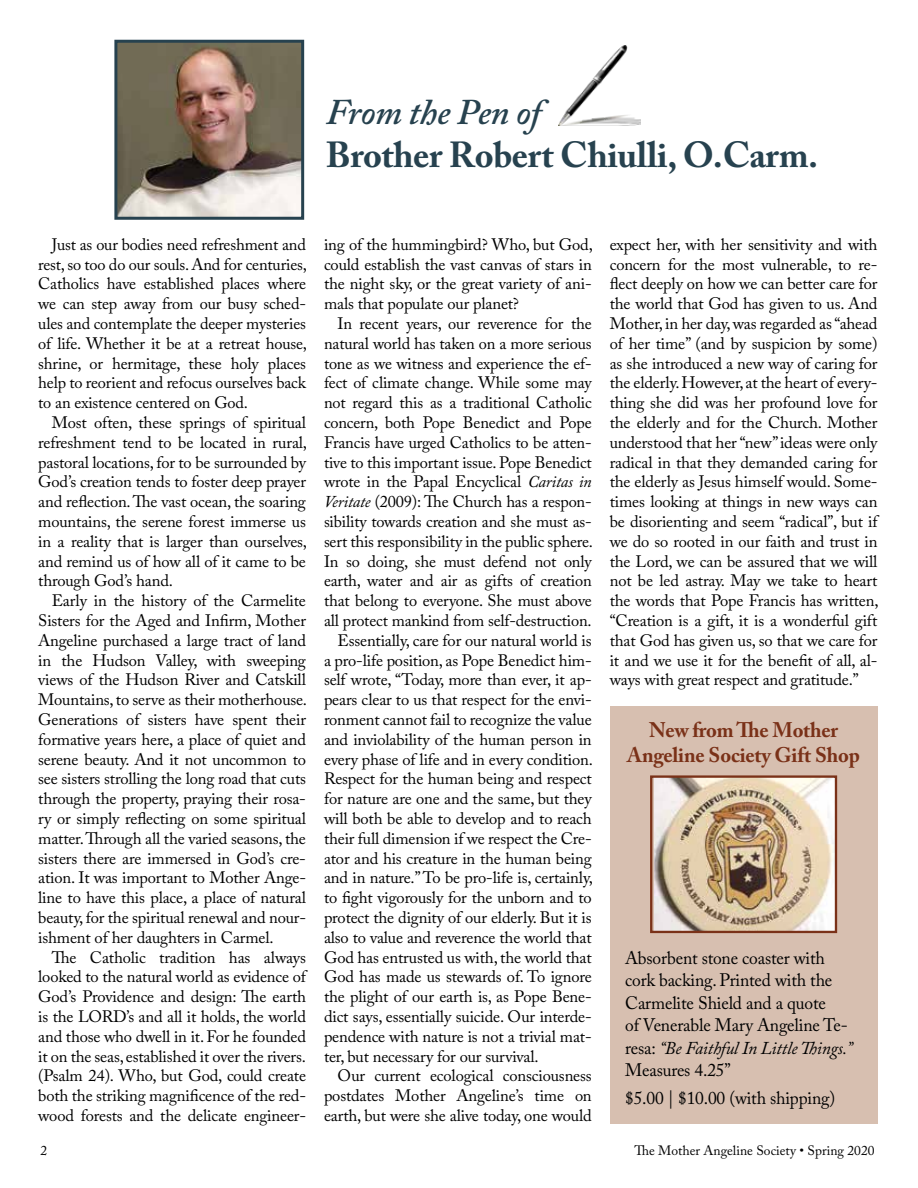
<style>
.page{position:relative;width:918px;height:1188px;background:#fff}
.page>*{position:absolute;margin:0;border:0;box-sizing:border-box;transform-origin:0 0}
.t1{font:700 36px "Adobe Caslon Pro";letter-spacing:-.01em;color:#27424f}
.t2{font:italic 600 36px "Adobe Caslon Pro";letter-spacing:-.01em;color:#27424f}
.t3{font:700 21px/25.2px "Adobe Caslon Pro";letter-spacing:-.01em;color:#7a3118;text-align:center}
.t4{font:18px/22.5px "Adobe Caslon Pro";letter-spacing:-.01em;color:#000}
.t5{font:16.5px/19.8px "Adobe Caslon Pro";letter-spacing:-.01em;color:#000;text-align:justify}
.t6{font:13.5px "Adobe Caslon Pro";color:#000}
.s1{font-style:italic}
</style>
<div class="page">
<img style="left:118px;top:44px;width:182px;height:172px">
<div style="left:114px;top:40px;width:190px;height:180px;border:3px solid #27424f"></div>
<img style="left:558px;top:45px;width:82px;height:80px">
<div style="left:610px;top:706px;width:268px;height:418px;background:#d7bfb0"></div>
<img style="left:655px;top:778px;width:179px;height:152px">
<div style="left:650px;top:775px;width:187px;height:158px;border:2px solid #7a3118"></div>
<h1 class="t2" style="left:326px;top:90px;width:217px">From the Pen of</h1>
<h1 class="t1" style="left:326px;top:134px;width:494px">Brother Robert Chiulli, O.Carm.</h1>
<p class="t5" style="left:38px;top:234px;width:270px;text-indent:14px">Just as our bodies need refreshment and rest, so too do our souls. And for centuries, Catholics have established places where we can step away from our busy sched&shy;ules and contemplate the deeper mysteries of life. Whether it be at a retreat house, shrine, or hermitage, these holy places help to reorient and refocus ourselves back to an existence centered on God.</p>
<p class="t5" style="left:38px;top:412px;width:270px;text-indent:13px">Most often, these springs of spiritual refreshment tend to be located in rural, pastoral locations, for to be surrounded by God’s creation tends to foster deep prayer and reflection. The vast ocean, the soaring mountains, the serene forest immerse us in a reality that is larger than ourselves, and remind us of how all of it came to be through God’s hand.</p>
<p class="t5" style="left:38px;top:591px;width:270px;text-indent:13px">Early in the history of the Carmelite Sisters for the Aged and Infirm, Mother Angeline purchased a large tract of land in the Hudson Valley, with sweeping views of the Hudson River and Catskill Mountains, to serve as their motherhouse.<br>Generations of sisters have spent their formative years here, a place of quiet and serene beauty. And it not uncommon to see sisters strolling the long road that cuts through the property, praying their rosa&shy;ry or simply reflecting on some spiritual matter. Through all the varied seasons, the sisters there are immersed in God’s cre&shy;ation. It was important to Mother Ange&shy;line to have this place, a place of natural beauty, for the spiritual renewal and nour&shy;ishment of her daughters in Carmel.</p>
<p class="t5" style="left:38px;top:947px;width:271px;text-align:left;text-indent:13px">The Catholic tradition has always looked to the natural world as evidence of God’s Providence and design: The earth is the LORD’s and all it holds, the world and those who dwell in it. For he founded it on the seas, established it over the rivers. (Psalm 24). Who, but God, could create both the striking magnificence of the red&shy;wood forests and the delicate engineer-</p>
<p class="t5" style="left:324px;top:234px;width:270px">ing of the hummingbird? Who, but God, could establish the vast canvas of stars in the night sky, or the great variety of ani&shy;mals that populate our planet?</p>
<p class="t5" style="left:338px;top:313px;width:256px">In recent years, our reverence for the</p>
<p class="t5" style="left:324px;top:333px;width:269px">natural world has taken on a more serious</p>
<p class="t5" style="left:324px;top:353px;width:269px">tone as we witness and experience the ef-</p>
<p class="t5" style="left:324px;top:373px;width:269px">fect of climate change. While some may</p>
<p class="t5" style="left:324px;top:393px;width:269px">not regard this as a traditional Catholic</p>
<p class="t5" style="left:324px;top:412px;width:269px">concern, both Pope Benedict and Pope</p>
<p class="t5" style="left:324px;top:432px;width:269px">Francis have urged Catholics to be atten-</p>
<p class="t5" style="left:324px;top:452px;width:269px">tive to this important issue. Pope Benedict</p>
<p class="t5" style="left:324px;top:472px;width:269px">wrote in the Papal Encyclical <span class="s1">Caritas in</span></p>
<p class="t5" style="left:324px;top:492px;width:269px"><span class="s1">Veritate</span> (2009): The Church has a respon-</p>
<p class="t5" style="left:324px;top:511px;width:269px">sibility towards creation and she must as-</p>
<p class="t5" style="left:324px;top:531px;width:270px">sert this responsibility in the public sphere.</p>
<p class="t5" style="left:324px;top:551px;width:269px">In so doing, she must defend not only</p>
<p class="t5" style="left:324px;top:571px;width:269px">earth, water and air as gifts of creation</p>
<p class="t5" style="left:324px;top:591px;width:269px">that belong to everyone. She must above</p>
<p class="t5" style="left:324px;top:610px;width:269px">all protect mankind from self-destruction.</p>
<p class="t5" style="left:338px;top:630px;width:256px">Essentially, care for our natural world is</p>
<p class="t5" style="left:324px;top:650px;width:269px">a pro-life position, as Pope Benedict him-</p>
<p class="t5" style="left:324px;top:670px;width:269px">self wrote, “Today, more than ever, it ap-</p>
<p class="t5" style="left:324px;top:690px;width:269px">pears clear to us that respect for the envi-</p>
<p class="t5" style="left:324px;top:709px;width:269px">ronment cannot fail to recognize the value</p>
<p class="t5" style="left:324px;top:729px;width:269px">and inviolability of the human person in</p>
<p class="t5" style="left:324px;top:749px;width:270px">every phase of life and in every condition.</p>
<p class="t5" style="left:324px;top:769px;width:269px">Respect for the human being and respect</p>
<p class="t5" style="left:324px;top:789px;width:269px">for nature are one and the same, but they</p>
<p class="t5" style="left:324px;top:808px;width:269px">will both be able to develop and to reach</p>
<p class="t5" style="left:324px;top:828px;width:269px">their full dimension if we respect the Cre-</p>
<p class="t5" style="left:324px;top:848px;width:269px">ator and his creature in the human being</p>
<p class="t5" style="left:324px;top:868px;width:270px">and in nature.” To be pro-life is, certainly,</p>
<p class="t5" style="left:324px;top:888px;width:269px">to fight vigorously for the unborn and to</p>
<p class="t5" style="left:324px;top:907px;width:269px">protect the dignity of our elderly. But it is</p>
<p class="t5" style="left:324px;top:927px;width:269px">also to value and reverence the world that</p>
<p class="t5" style="left:324px;top:947px;width:269px">God has entrusted us with, the world that</p>
<p class="t5" style="left:324px;top:967px;width:269px">God has made us stewards of. To ignore</p>
<p class="t5" style="left:324px;top:987px;width:269px">the plight of our earth is, as Pope Bene-</p>
<p class="t5" style="left:324px;top:1006px;width:269px">dict says, essentially suicide. Our interde-</p>
<p class="t5" style="left:324px;top:1026px;width:269px">pendence with nature is not a trivial mat-</p>
<p class="t5" style="left:324px;top:1046px;width:216px">ter, but necessary for our survival.</p>
<p class="t5" style="left:338px;top:1066px;width:256px">Our current ecological consciousness</p>
<p class="t5" style="left:324px;top:1086px;width:269px">postdates Mother Angeline’s time on</p>
<p class="t5" style="left:324px;top:1105px;width:269px">earth, but were she alive today, one would</p>
<p class="t5" style="left:610px;top:234px;width:271px;text-align:left">expect her, with her sensitivity and with concern for the most vulnerable, to re&shy;flect deeply on how we can better care for the world that God has given to us. And Mother, in her day, was regarded as “ahead of her time” (and by suspicion by some) as she introduced a new way of caring for the elderly. However, at the heart of every&shy;thing she did was her profound love for the elderly and for the Church. Mother understood that her “new” ideas were only radical in that they demanded caring for the elderly as Jesus himself would. Some&shy;times looking at things in new ways can be disorienting and seem “radical”, but if we do so rooted in our faith and trust in the Lord, we can be assured that we will not be led astray. May we take to heart the words that Pope Francis has written, “Creation is a gift, it is a wonderful gift that God has given us, so that we care for it and we use it for the benefit of all, al&shy;ways with great respect and gratitude.”</p>
<p class="t3" style="left:627px;top:717px;width:234px">New from The Mother<br>Angeline Society Gift Shop</p>
<p class="t4" style="left:625px;top:946px;width:229px">Absorbent stone coaster with cork backing. Printed with the<br>Carmelite Shield and a quote<br>of Venerable Mary Angeline Te&shy;resa: <span class="s1">“Be Faithful In Little Things.”<br></span>Measures 4.25”</p>
<p class="t4" style="left:625px;top:1087px;width:212px">$5.00 | $10.00 (with shipping)</p>
<p class="t6" style="left:40px;top:1143px;width:8px">2</p>
<p class="t6" style="left:634px;top:1143px;width:242px">The Mother Angeline Society • Spring 2020</p>
</div>
